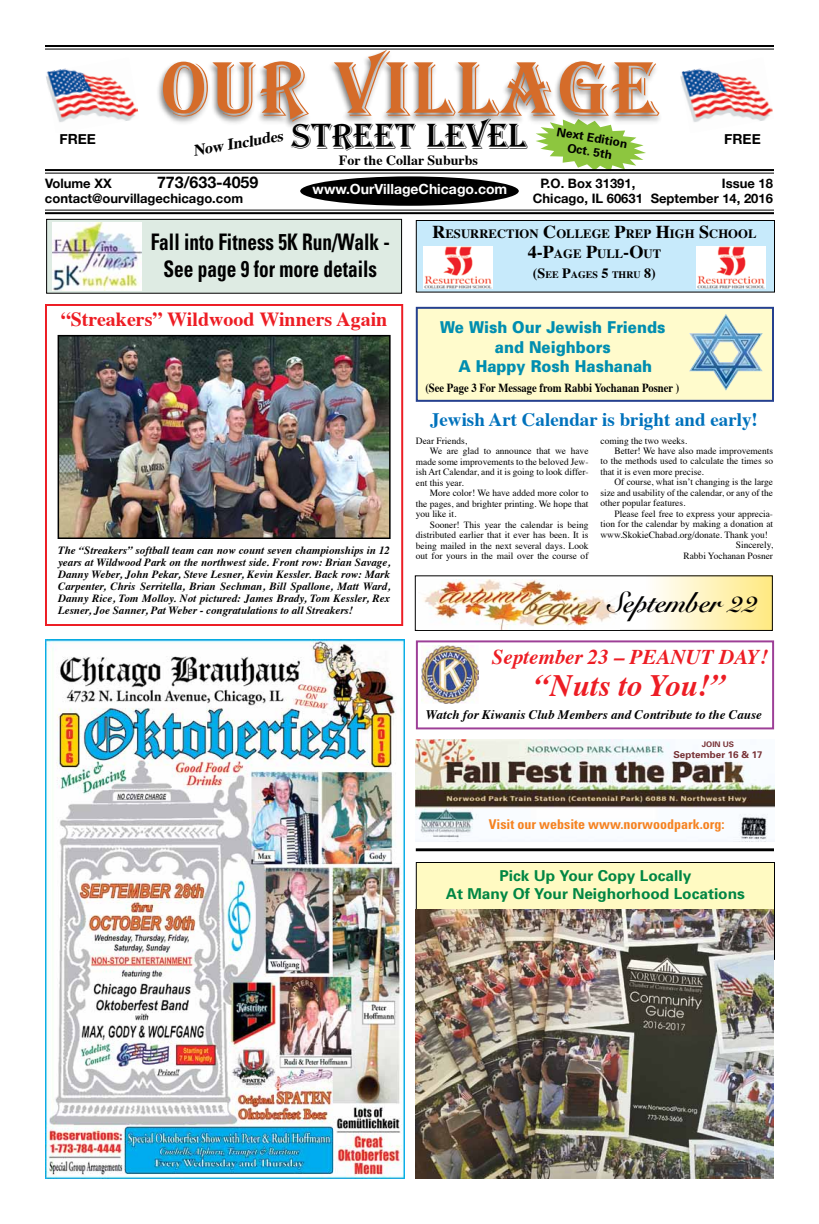
<style>
.page{position:relative;width:819px;height:1224px;background:#fff}
.page>*{position:absolute;margin:0;border:0;box-sizing:border-box;transform-origin:0 0}
.t1{font:80px "Algerian Condensed LET";letter-spacing:.01em;color:#d56c2a;scale:1.3 1}
.t2{font:36px "Algerian Condensed LET";letter-spacing:-.01em;color:#000;scale:1.3 1}
.t3{font:italic 700 31px "Times";color:#ed1d24}
.t4{font:28.7px "Snell Roundhand LT Std Bd Scr";color:#000;scale:.95 1}
.t5{font:700 condensed 22.8px/27.4px "Univers";color:#000;text-align:center;scale:.85 1}
.t6{font:italic 700 21px "Times";color:#ed1d24}
.t7{font:700 20px "Times";color:#ed1d24}
.t8{font:700 19px "Times";color:#0072bc}
.t9{font:900 16.4px/19.7px "Univers";color:#008eb0;text-align:center;scale:.92 1}
.t10{font:700 16px "Helvetica Neue";color:#000}
.t11{font:italic 700 16px "Times";color:#000}
.t12{font:700 15px/18px "Univers";color:#008643;text-align:center}
.t13{font:700 14px "Helvetica Neue";color:#fff}
.t14{font:700 14px "Times";color:#000}
.t15{font:700 14px "Helvetica Neue";color:#000}
.t16{font:700 condensed 13.4px "Univers";color:#f58220;scale:1.04 1}
.t17{font:700 13px "Helvetica Neue";color:#000}
.t18{font:italic 700 13px "Times";color:#000}
.t19{font:700 12.7px/20px "Times";color:#000;text-align:center}
.t20{font:700 12.3px "Times";color:#000;scale:.86 1}
.t21{font:700 12px/14px "Univers";color:#000;text-align:center}
.t22{font:italic 700 11px/12px "Times";color:#000;text-align:justify}
.t23{font:700 9.9px "Times";color:#000}
.t24{font:700 9.6px "Univers";color:#783236}
.t25{font:9.5px "Times";color:#000}
.t26{font:700 7.7px "Univers";color:#783236}
.s1{font-size:18.2px}
.s2{font-size:14.2px}
</style>
<div class="page">
<svg style="left:536px;top:130px;width:110px;height:39px"></svg>
<div style="left:155px;top:48px;width:507px;height:82px;background:#000;opacity:.5"></div>
<hr style="left:45px;top:45px;width:729px;height:2px;background:#000">
<hr style="left:45px;top:49px;width:729px;height:1px;background:#000">
<hr style="left:45px;top:169px;width:729px;height:2px;background:#000">
<hr style="left:45px;top:173px;width:729px;height:1px;background:#000">
<hr style="left:45px;top:212px;width:729px;height:2px;background:#000">
<hr style="left:45px;top:210px;width:729px;height:1px;background:#000">
<div style="left:300px;top:176px;width:219px;height:30px;background:#000;border-radius:50%"></div>
<img style="left:46px;top:68px;width:92px;height:54px">
<img style="left:680px;top:68px;width:93px;height:54px">
<div style="left:416px;top:862px;width:358px;height:97px;background:#fffac2"></div>
<div style="left:416px;top:862px;width:359px;height:98px;border:1px solid #000"></div>
<img style="left:416px;top:909px;width:358px;height:270px">
<div style="left:45px;top:304px;width:358px;height:322px;border:2px solid #ed1d24"></div>
<div style="left:605px;top:575px;width:168px;height:56px;background:linear-gradient(to right,#fff,#ffea88)"></div>
<div style="left:415px;top:575px;width:358px;height:56px;border:1px solid #000"></div>
<img style="left:423px;top:579px;width:196px;height:50px">
<div style="left:416px;top:220px;width:358px;height:72px;background:#c7eafb"></div>
<div style="left:416px;top:220px;width:359px;height:73px;border:1px solid #000"></div>
<img style="left:697px;top:246px;width:68px;height:43px">
<img style="left:424px;top:246px;width:68px;height:43px">
<hr style="left:416px;top:848px;width:358px;height:3px;background:#000">
<img style="left:416px;top:739px;width:358px;height:103px">
<div style="left:416px;top:307px;width:358px;height:95px;background:#fffbcc;border:2px solid #25408f"></div>
<img style="left:689px;top:314px;width:37px;height:77px">
<div style="left:47px;top:219px;width:355px;height:74px;background:#deebe3"></div>
<div style="left:46px;top:219px;width:356px;height:75px;border:1px solid #000"></div>
<img style="left:52px;top:223px;width:90px;height:68px">
<img style="left:61px;top:338px;width:327px;height:198px">
<div style="left:58px;top:335px;width:333px;height:204px;border:2px solid #000"></div>
<div style="left:416px;top:640px;width:358px;height:89px;border:2px solid #9d3f97"></div>
<img style="left:421px;top:645px;width:58px;height:58px">
<img style="left:45px;top:639px;width:360px;height:540px">
<h1 class="t1" style="left:160px;top:47px;width:385px">OUR VILLAGE</h1>
<h2 class="t2" style="left:291px;top:117px;width:184px">STREET LEVEL</h2>
<h3 class="t14" style="left:339px;top:146px;width:141px">For the Collar Suburbs</h3>
<p class="t21" style="left:558px;top:124px;width:73px;rotate:10deg">Next Edition<br>Oct. 5th</p>
<h3 class="t15" style="left:59px;top:128px;width:38px">FREE</h3>
<h3 class="t11" style="left:190px;top:136px;width:93px;rotate:-10deg">Now Includes</h3>
<h3 class="t15" style="left:724px;top:128px;width:38px">FREE</h3>
<h3 class="t17" style="left:45px;top:173px;width:68px">Volume XX</h3>
<h3 class="t10" style="left:157px;top:170px;width:103px">773/633-4059</h3>
<h3 class="t17" style="left:541px;top:173px;width:96px">P.O. Box 31391,</h3>
<h3 class="t17" style="left:722px;top:173px;width:53px">Issue 18</h3>
<h3 class="t17" style="left:45px;top:188px;width:200px">contact@ourvillagechicago.com</h3>
<h3 class="t17" style="left:533px;top:188px;width:242px">Chicago, IL 60631 September 14, 2016</h3>
<h3 class="t13" style="left:313px;top:178px;width:196px">www.OurVillageChicago.com</h3>
<h3 class="t5" style="left:151px;top:228px;width:283px">Fall into Fitness 5K Run/Walk -<br>See page 9 for more details</h3>
<h3 class="t7" style="left:61px;top:300px;width:328px">“Streakers” Wildwood Winners Again</h3>
<p class="t22" style="left:58px;top:544px;width:334px">The “Streakers” softball team can now count seven championships in 12 years at Wildwood Park on the northwest side. Front row: Brian Savage, Danny Weber, John Pekar, Steve Lesner, Kevin Kessler. Back row: Mark Carpenter, Chris Serritella, Brian Sechman, Bill Spallone, Matt Ward, Danny Rice, Tom Molloy. Not pictured: James Brady, Tom Kessler, Rex Lesner, Joe Sanner, Pat Weber - congratulations to all Streakers!</p>
<h3 class="t19" style="left:432px;top:223px;width:326px"><span class="s1">R</span>ESURRECTION <span class="s1">C</span>OLLEGE <span class="s1">P</span>REP <span class="s1">H</span>IGH <span class="s1">S</span>CHOOL<br><span class="s1">4-P</span>AGE <span class="s1">P</span>ULL<span class="s1">-O</span>UT</h3>
<p class="t23" style="left:533px;top:265px;width:125px"><span class="s2">(S</span>EE <span class="s2">P</span>AGES <span class="s2">5</span> THRU <span class="s2">8)</span></p>
<h3 class="t9" style="left:440px;top:317px;width:246px">We Wish Our Jewish Friends and Neighbors<br>A Happy Rosh Hashanah</h3>
<p class="t20" style="left:425px;top:376px;width:297px">(See Page 3 For Message from Rabbi Yochanan Posner )</p>
<h3 class="t8" style="left:430px;top:401px;width:329px">Jewish Art Calendar is bright and early!</h3>
<p class="t25" style="left:416px;top:431px;width:53px">Dear Friends,</p>
<p class="t25" style="left:430px;top:442px;width:160px">We are glad to announce that we have</p>
<p class="t25" style="left:416px;top:452px;width:174px">made some improvements to the beloved Jew-</p>
<p class="t25" style="left:416px;top:463px;width:174px">ish Art Calendar, and it is going to look differ-</p>
<p class="t25" style="left:416px;top:473px;width:49px">ent this year.</p>
<p class="t25" style="left:430px;top:484px;width:160px">More color! We have added more color to</p>
<p class="t25" style="left:416px;top:494px;width:174px">the pages, and brighter printing. We hope that</p>
<p class="t25" style="left:416px;top:505px;width:42px">you like it.</p>
<p class="t25" style="left:430px;top:515px;width:160px">Sooner! This year the calendar is being</p>
<p class="t25" style="left:416px;top:526px;width:174px">distributed earlier that it ever has been. It is</p>
<p class="t25" style="left:416px;top:536px;width:174px">being mailed in the next several days. Look</p>
<p class="t25" style="left:416px;top:547px;width:174px">out for yours in the mail over the course of</p>
<p class="t25" style="left:601px;top:431px;width:88px">coming the two weeks.</p>
<p class="t25" style="left:615px;top:442px;width:160px">Better! We have also made improvements</p>
<p class="t25" style="left:601px;top:452px;width:174px">to the methods used to calculate the times so</p>
<p class="t25" style="left:601px;top:463px;width:105px">that it is even more precise.</p>
<p class="t25" style="left:615px;top:473px;width:160px">Of course, what isn’t changing is the large</p>
<p class="t25" style="left:601px;top:484px;width:174px">size and usability of the calendar, or any of the</p>
<p class="t25" style="left:601px;top:494px;width:86px">other popular features.</p>
<p class="t25" style="left:615px;top:505px;width:160px">Please feel free to express your apprecia-</p>
<p class="t25" style="left:601px;top:515px;width:174px">tion for the calendar by making a donation at</p>
<p class="t25" style="left:601px;top:526px;width:169px">www.SkokieChabad.org/donate. Thank you!</p>
<p class="t25" style="left:736px;top:536px;width:39px">Sincerely,</p>
<p class="t25" style="left:683px;top:547px;width:91px">Rabbi Yochanan Posner</p>
<h3 class="t4" style="left:608px;top:585px;width:159px">September 22</h3>
<h3 class="t6" style="left:492px;top:637px;width:278px">September 23 – PEANUT DAY!</h3>
<h3 class="t3" style="left:535px;top:657px;width:192px">“Nuts to You!”</h3>
<h3 class="t18" style="left:426px;top:703px;width:338px">Watch for Kiwanis Club Members and Contribute to the Cause</h3>
<p class="t26" style="left:702px;top:740px;width:34px">JOIN US</p>
<p class="t24" style="left:673px;top:749px;width:91px">September 16 &amp; 17</p>
<h3 class="t16" style="left:489px;top:816px;width:228px">Visit our website www.norwoodpark.org:</h3>
<h3 class="t12" style="left:446px;top:867px;width:301px">Pick Up Your Copy Locally<br>At Many Of Your Neighorhood Locations</h3>
</div>
